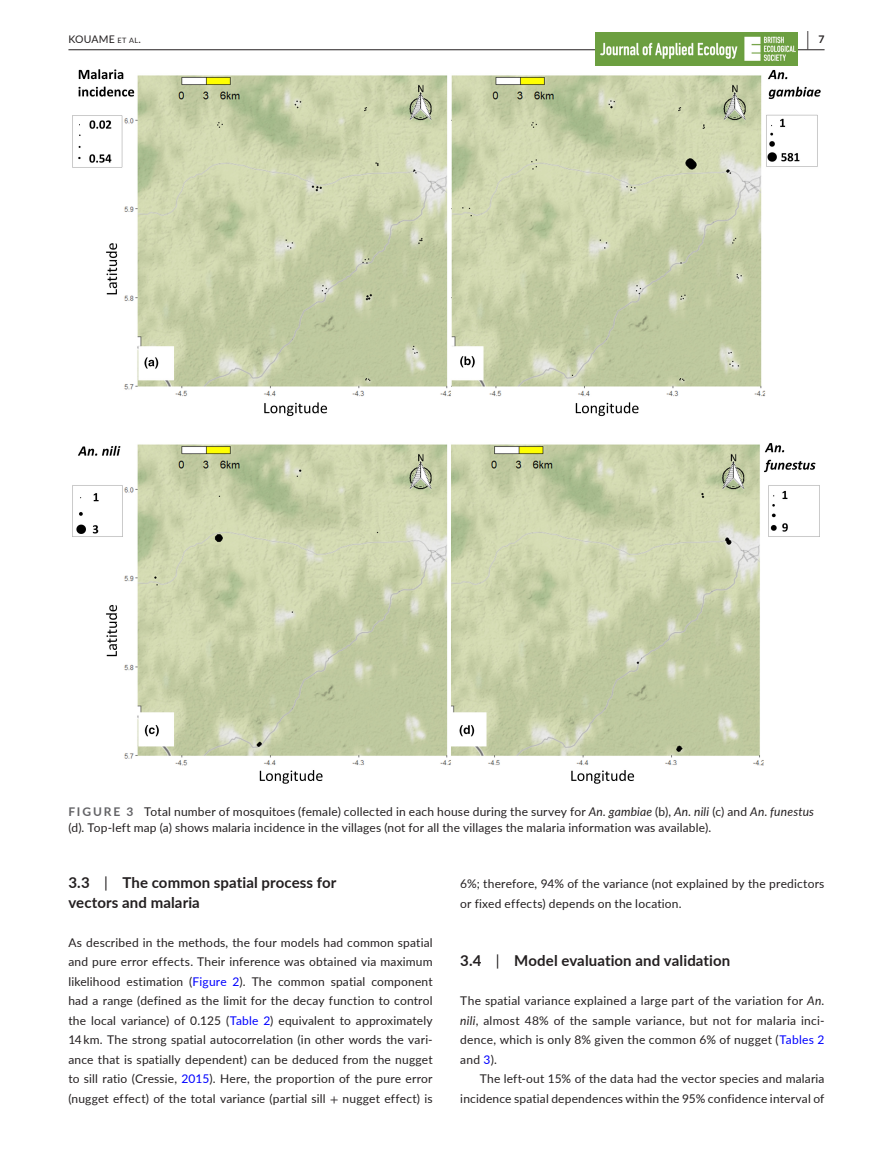
<style>
.page{position:relative;width:893px;height:1174px;background:#fff}
.page>*{position:absolute;margin:0;border:0;box-sizing:border-box;transform-origin:0 0}
.t1{font:700 19.5px "Lato";color:#231f20;scale:.43 1}
.t2{font:700 15px/19.5px "Lato";letter-spacing:.01em;color:#231f20}
.t3{font:12px/19.5px "Lato";letter-spacing:.015em;color:#231f20;text-align:justify}
.t4{font:10.5px "Lato";letter-spacing:.02em;color:#231f20}
.s1{font-size:7.35px}
.s2{font-weight:700;color:#636366}
.s3{font-style:italic}
.s4{font-weight:400}
.s5{color:#00f}
.s6{font-family:"STIX"}
</style>
<div class="page">
<hr style="left:68px;top:49px;width:756px;height:1px;background:#231f20">
<img style="left:596px;top:33px;width:201px;height:32px">
<img style="left:72px;top:69px;width:749px;height:714px">
<p class="t4" style="left:68px;top:31px;width:74px">KOUAME <span class="s1">et al</span>.</p>
<h1 class="t1" style="left:807px;top:25px;width:43px">| <sup>7</sup></h1>
<p class="t3" style="left:68px;top:802px;width:747px;line-height:16.5px"><span class="s2">FIGURE 3</span> Total number of mosquitoes (female) collected in each house during the survey for <span class="s3">An. gambiae</span> (b), <span class="s3">An. nili</span> (c) and <span class="s3">An. funestus </span>(d). Top-left map (a) shows malaria incidence in the villages (not for all the villages the malaria information was available).</p>
<p class="t2" style="left:68px;top:872px;width:269px">3.3 <span class="s4">|</span> The common spatial process for vectors and malaria</p>
<p class="t3" style="left:68px;top:932px;width:366px">As described in the methods, the four models had common spatial and pure error effects. Their inference was obtained via maximum likelihood estimation (<span class="s5">Figure 2</span>). The common spatial component had a range (defined as the limit for the decay function to control the local variance) of 0.125 (<span class="s5">Table 2</span>) equivalent to approximately 14 km. The strong spatial autocorrelation (in other words the vari&shy;ance that is spatially dependent) can be deduced from the nugget to sill ratio (Cressie, <span class="s5">2015</span>). Here, the proportion of the pure error (nugget effect) of the total variance (partial sill <span class="s6">+</span> nugget effect) is</p>
<p class="t3" style="left:460px;top:873px;width:366px">6%; therefore, 94% of the variance (not explained by the predictors or fixed effects) depends on the location.</p>
<p class="t2" style="left:460px;top:950px;width:271px">3.4 <span class="s4">|</span> Model evaluation and validation</p>
<p class="t3" style="left:460px;top:990px;width:366px">The spatial variance explained a large part of the variation for <span class="s3">An. nili</span>, almost 48% of the sample variance, but not for malaria inci&shy;dence, which is only 8% given the common 6% of nugget (<span class="s5">Tables 2 </span>and <span class="s5">3</span>).</p>
<p class="t3" style="left:460px;top:1068px;width:366px;text-align:right">The left-out 15% of the data had the vector species and malaria incidence spatial dependences within the 95% confidence interval of</p>
</div>
